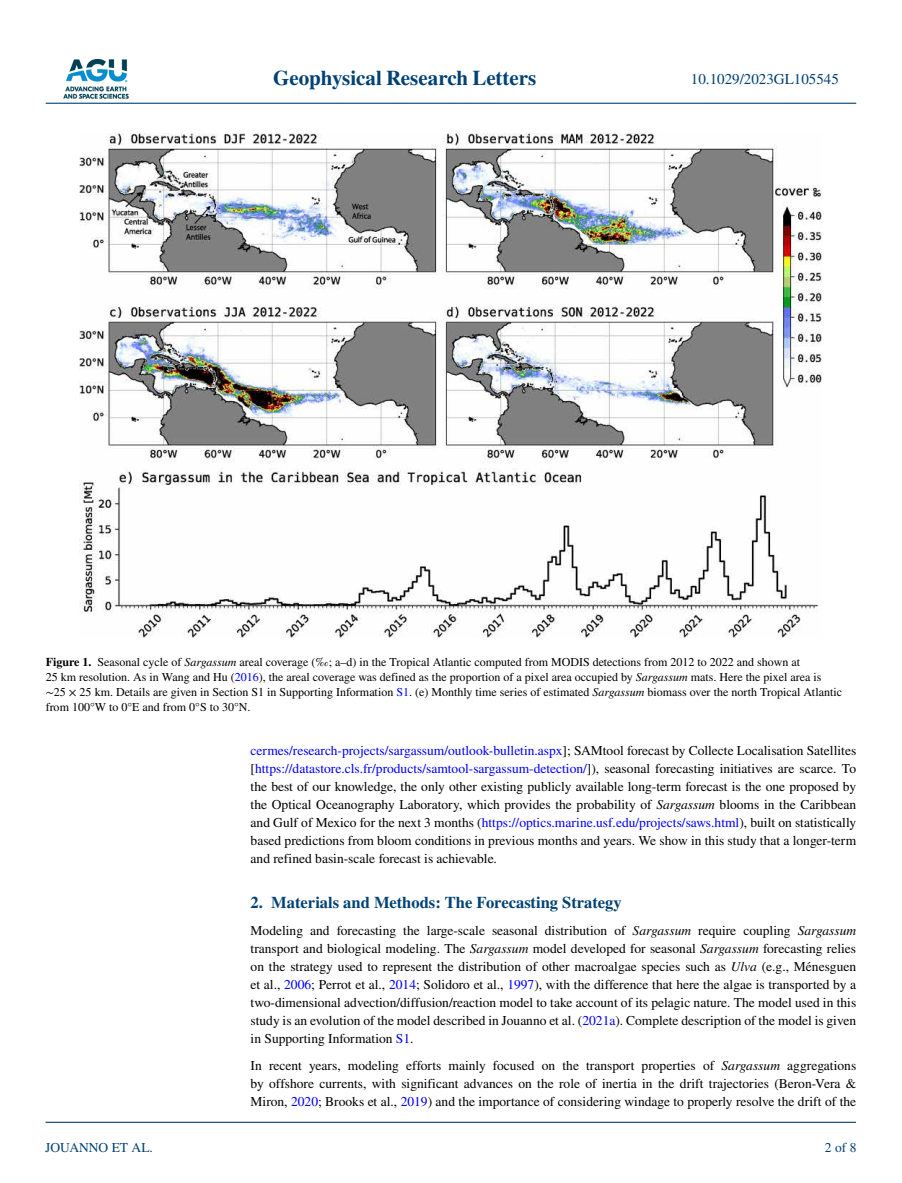
<style>
.page{position:relative;width:902px;height:1183px;background:#fff}
.page>*{position:absolute;margin:0;border:0;box-sizing:border-box;transform-origin:0 0}
.t1{font:700 21px "STIX";color:#004174}
.t2{font:700 16.5px "STIX";color:#004174}
.t3{font:15px "STIX";color:#004174}
.t4{font:13.5px/18px "STIX";color:#000;text-align:justify}
.t5{font:13.5px "STIX";color:#004174}
.t6{font:12px/15px "STIX";color:#000}
.s1{font-weight:700}
.s2{font-style:italic}
.s3{color:#00f}
</style>
<div class="page">
<img style="left:63px;top:60px;width:65px;height:39px">
<hr style="left:46px;top:103px;width:810px;height:1px;background:#004174">
<hr style="left:45px;top:1121px;width:810px;height:1px;background:#004174">
<img style="left:79px;top:134px;width:742px;height:503px">
<h1 class="t1" style="left:273px;top:66px;width:265px">Geophysical Research Letters</h1>
<p class="t3" style="left:691px;top:69px;width:149px">10.1029/2023GL105545</p>
<p class="t6" style="left:46px;top:655px;width:797px"><span class="s1">Figure 1.</span> Seasonal cycle of <span class="s2">Sargassum</span> areal coverage (‰; a–d) in the Tropical Atlantic computed from MODIS detections from 2012 to 2022 and shown at<br>25 km resolution. As in Wang and Hu (<span class="s3">2016</span>), the areal coverage was defined as the proportion of a pixel area occupied by <span class="s2">Sargassum</span> mats. Here the pixel area is ∼25 × 25 km. Details are given in Section S1 in Supporting Information <span class="s3">S1</span>. (e) Monthly time series of estimated <span class="s2">Sargassum</span> biomass over the north Tropical Atlantic from 100°W to 0°E and from 0°S to 30°N.</p>
<p class="t5" style="left:45px;top:1138px;width:109px">JOUANNO ET AL.</p>
<p class="t4" style="left:250px;top:742px;width:607px"><span class="s3">cermes/research-projects/sargassum/outlook-bulletin.aspx</span>]; SAMtool forecast by Collecte Localisation Satellites [<span class="s3">https://datastore.cls.fr/products/samtool-sargassum-detection/</span>]), seasonal forecasting initiatives are scarce. To the best of our knowledge, the only other existing publicly available long-term forecast is the one proposed by the Optical Oceanography Laboratory, which provides the probability of <span class="s2">Sargassum</span> blooms in the Caribbean and Gulf of Mexico for the next 3 months (<span class="s3">https://optics.marine.usf.edu/projects/saws.html</span>), built on statistically based predictions from bloom conditions in previous months and years. We show in this study that a longer-term and refined basin-scale forecast is achievable.</p>
<p class="t2" style="left:250px;top:892px;width:372px">2. Materials and Methods: The Forecasting Strategy</p>
<p class="t4" style="left:250px;top:922px;width:607px">Modeling and forecasting the large-scale seasonal distribution of <span class="s2">Sargassum</span> require coupling <span class="s2">Sargassum </span>transport and biological modeling. The <span class="s2">Sargassum</span> model developed for seasonal <span class="s2">Sargassum</span> forecasting relies on the strategy used to represent the distribution of other macroalgae species such as <span class="s2">Ulva</span> (e.g., Ménesguen et al., <span class="s3">2006</span>; Perrot et al., <span class="s3">2014</span>; Solidoro et al., <span class="s3">1997</span>), with the difference that here the algae is transported by a two-dimensional advection/diffusion/reaction model to take account of its pelagic nature. The model used in this study is an evolution of the model described in Jouanno et al. (<span class="s3">2021a</span>). Complete description of the model is given in Supporting Information <span class="s3">S1</span>.</p>
<p class="t4" style="left:250px;top:1057px;width:607px">In recent years, modeling efforts mainly focused on the transport properties of <span class="s2">Sargassum</span> aggregations by offshore currents, with significant advances on the role of inertia in the drift trajectories (Beron-Vera &amp; Miron, <span class="s3">2020</span>; Brooks et al., <span class="s3">2019</span>) and the importance of considering windage to properly resolve the drift of the</p>
<p class="t5" style="left:824px;top:1138px;width:33px">2 of 8</p>
</div>
